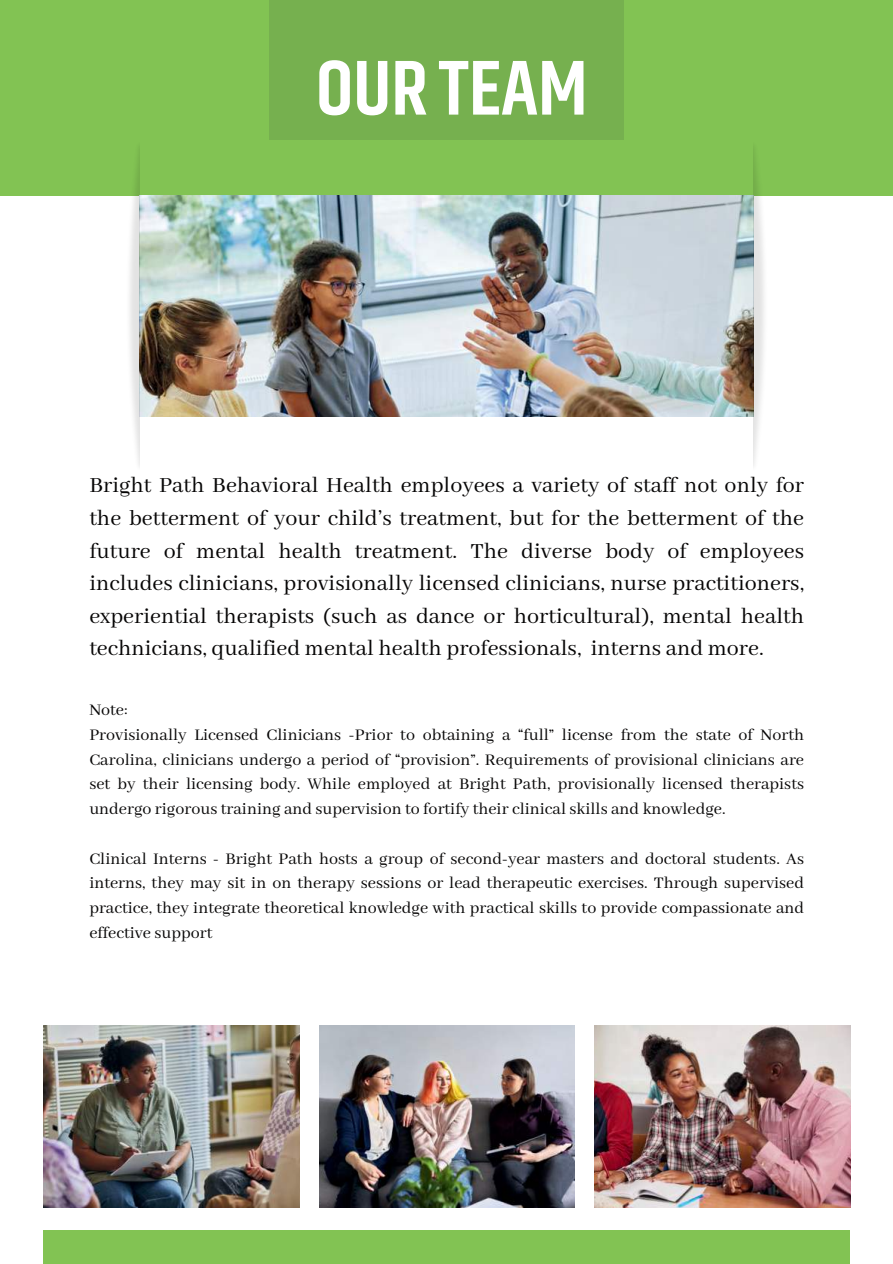
<style>
.page{position:relative;width:893px;height:1264px;background:#fff}
.page>*{position:absolute;margin:0;border:0;box-sizing:border-box;transform-origin:0 0}
.t1{font:600 78.3px "Khand";color:#fff}
.t2{font:24px/32.7px "Abhaya Libre";color:#060505;text-align:justify}
.t3{font:18px/24.8px "Abhaya Libre";color:#060505}
</style>
<div class="page">
<div style="left:0;top:0;width:892px;height:196px;background:#82c353"></div>
<div style="left:44px;top:1230px;width:805px;height:33px;background:#82c353"></div>
<img style="left:140px;top:196px;width:613px;height:220px">
<img style="left:44px;top:1025px;width:255px;height:182px">
<img style="left:319px;top:1025px;width:255px;height:182px">
<img style="left:753px;top:148px;width:11px;height:318px">
<img style="left:129px;top:148px;width:11px;height:318px">
<div style="left:270px;top:0;width:353px;height:140px;background:#76b04f"></div>
<img style="left:594px;top:1025px;width:256px;height:182px">
<h1 class="t1" style="left:316px;top:36px;width:273px">OUR TEAM</h1>
<p class="t2" style="left:89px;top:470px;width:716px">B@ight Path Behavio@al Health employeeF a va@iety of Ftaff not only fo@ the bette@ment of you@ child=F t@eatment, but fo@ the bette@ment of the futu@e of mental health t@eatment. The dive@Fe body of employeeF includeF clinicianF, p@oviFionally licenFed clinicianF, nu@Fe p@actitione@F, expe@iential the@apiFtF (Fuch aF dance o@ ho@ticultu@al), mental health technicianF, 5ualified mental health p@ofeFFionalF, inte@nF and mo@e.</p>
<p class="t3" style="left:89px;top:698px;width:716px">Note:<br>P@oviFionally LicenFed ClinicianF NP@io@ to obtaining a :full; licenFe f@om the Ftate of No@th Ca@olina, clinicianF unde@go a pe@iod of :p@oviFion;. Re5ui@ementF of p@oviFional clinicianF a@e Fet by thei@ licenFing body. While employed at B@ight Path, p@oviFionally licenFed the@apiFtF unde@go @igo@ouF t@aining and Fupe@viFion to fo@tify thei@ clinical FkillF and knowledge.</p>
<p class="t3" style="left:89px;top:846px;width:716px;text-align:justify">Clinical Inte@nF N B@ight Path hoFtF a g@oup of FecondNyea@ maFte@F and docto@al FtudentF. AF inte@nF, they may Fit in on the@apy FeFFionF o@ lead the@apeutic exe@ciFeF. Th@ough Fupe@viFed p@actice, they integ@ate theo@etical knowledge with p@actical FkillF to p@ovide compaFFionate and effective Fuppo@t</p>
</div>
